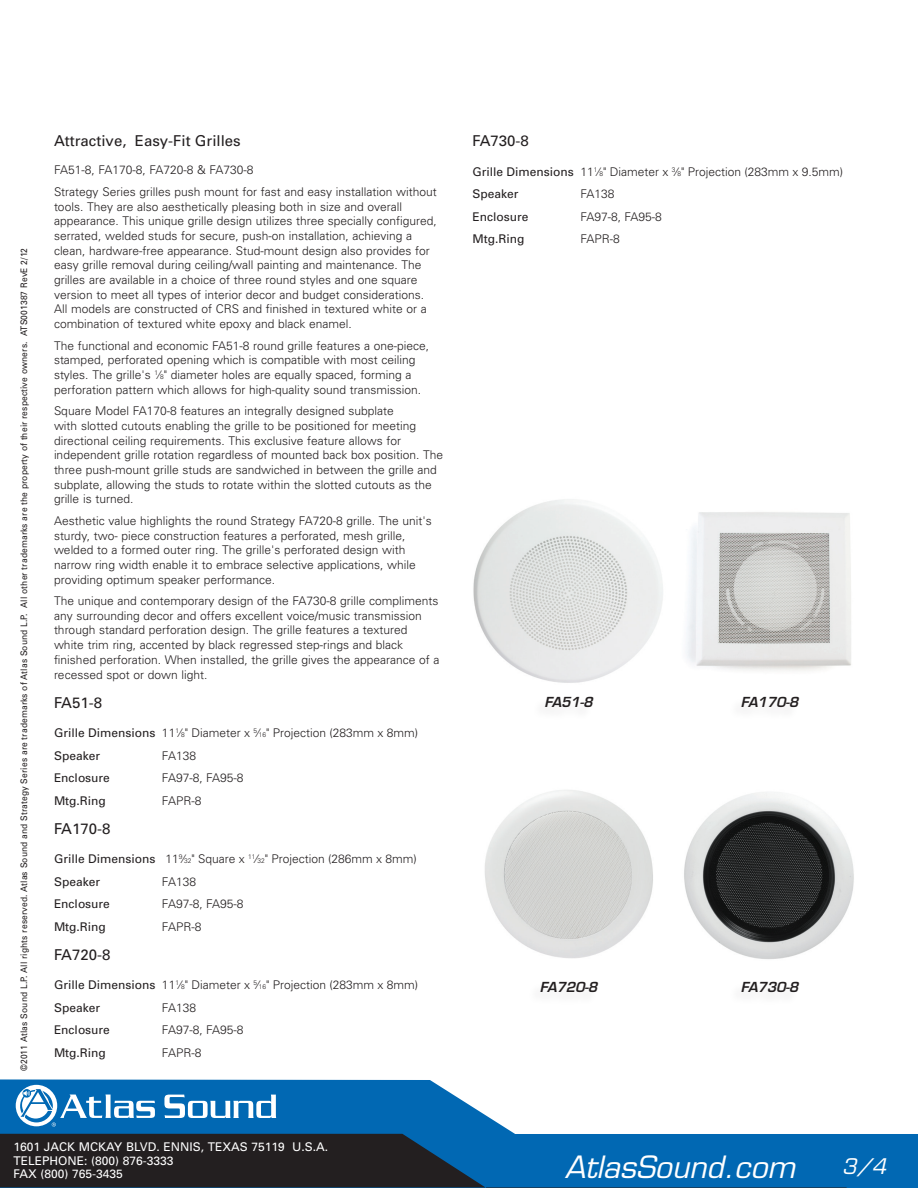
<style>
.page{position:relative;width:918px;height:1188px;background:#fff}
.page>*{position:absolute;margin:0;border:0;box-sizing:border-box;transform-origin:0 0}
.t1{font:italic 30px "Eurostile LT Std";color:#fff}
.t2{font:italic 21px "Eurostile LT Std";color:#fff}
.SubHead{font:15px "Univers";color:#231f20}
.Image_Caption{font:italic 600 13.5px "Eurostile LT Std";letter-spacing:-.015em;color:#231f20}
.Body_Copy{font:300 12px/14.7px "Univers";color:#231f20}
.Spec_Chart_List{font:300 12px "Univers";color:#231f20}
.Spec_Chart_List-2{font:12px "Univers";color:#231f20}
.t3{font:12px/13.5px "Univers";color:#fff}
.t4{font:9px "Univers";letter-spacing:.015em;color:#231f20;scale:.94 1}
.s1{font-size:6.6px}
.s2{font-weight:400}
</style>
<div class="page">
<svg style="left:0;top:1079px;width:918px;height:109px"></svg>
<svg style="left:0;top:1134px;width:847px;height:54px;background:#124165"></svg>
<svg style="left:164px;top:1095px;width:112px;height:23px"></svg>
<svg style="left:15px;top:1084px;width:43px;height:43px"></svg>
<div style="left:16px;top:1085px;width:41px;height:41px;background:#fff;border-radius:50%"></div>
<svg style="left:19px;top:1087px;width:136px;height:40px"></svg>
<img style="left:473px;top:499px;width:190px;height:184px">
<img style="left:686px;top:512px;width:165px;height:159px">
<img style="left:684px;top:792px;width:170px;height:167px">
<img style="left:485px;top:790px;width:168px;height:168px">
<p class="t4" style="left:19px;top:1071px;width:877px;rotate:-90deg">©2011 Atlas Sound L.P. All rights reserved. Atlas Sound and Strategy Series are trademarks of Atlas Sound L.P. All other trademarks are the property of their respective owners. ATS001387 RevE 2/12</p>
<p class="SubHead" style="left:54px;top:132px;width:188px">Attractive, Easy-Fit Grilles</p>
<p class="Body_Copy" style="left:54px;top:163px;width:201px">FA51-8, FA170-8, FA720-8 &amp; FA730-8</p>
<p class="Body_Copy" style="left:54px;top:184px;width:384px">Strategy Series grilles push mount for fast and easy installation without tools. They are also aesthetically pleasing both in size and overall appearance. This unique grille design utilizes three specially configured, serrated, welded studs for secure, push-on installation, achieving a clean, hardware-free appearance. Stud-mount design also provides for easy grille removal during ceiling/wall painting and maintenance. The grilles are available in a choice of three round styles and one square version to meet all types of interior decor and budget considerations.<br>All models are constructed of CRS and finished in textured white or a combination of textured white epoxy and black enamel.</p>
<p class="Body_Copy" style="left:54px;top:338px;width:377px">The functional and economic FA51-8 round grille features a one-piece, stamped, perforated opening which is compatible with most ceiling styles. The grille's <sup>1</sup>⁄<span class="s1">8</span>" diameter holes are equally spaced, forming a perforation pattern which allows for high-quality sound transmission.</p>
<p class="Body_Copy" style="left:54px;top:403px;width:391px">Square Model FA170-8 features an integrally designed subplate<br>with slotted cutouts enabling the grille to be positioned for meeting directional ceiling requirements. This exclusive feature allows for independent grille rotation regardless of mounted back box position. The three push-mount grille studs are sandwiched in between the grille and subplate, allowing the studs to rotate within the slotted cutouts as the grille is turned.</p>
<p class="Body_Copy" style="left:54px;top:513px;width:379px">Aesthetic value highlights the round Strategy FA720-8 grille. The unit's sturdy, two- piece construction features a perforated, mesh grille, welded to a formed outer ring. The grille's perforated design with narrow ring width enable it to embrace selective applications, while providing optimum speaker performance.</p>
<p class="Body_Copy" style="left:54px;top:593px;width:387px">The unique and contemporary design of the FA730-8 grille compliments any surrounding decor and offers excellent voice/music transmission through standard perforation design. The grille features a textured white trim ring, accented by black regressed step-rings and black finished perforation. When installed, the grille gives the appearance of a recessed spot or down light.</p>
<p class="SubHead" style="left:54px;top:694px;width:50px">FA51-8</p>
<p class="Spec_Chart_List" style="left:54px;top:726px;width:366px"><span class="s2">Grille Dimensions</span> 11<sup>1</sup>⁄<span class="s1">8</span>" Diameter x <sup>5</sup>⁄<span class="s1">16</span>" Projection (283mm x 8mm)</p>
<p class="Spec_Chart_List-2" style="left:54px;top:748px;width:48px">Speaker</p>
<p class="Spec_Chart_List" style="left:162px;top:748px;width:36px">FA138</p>
<p class="Spec_Chart_List-2" style="left:54px;top:771px;width:58px">Enclosure</p>
<p class="Spec_Chart_List" style="left:162px;top:771px;width:83px">FA97-8, FA95-8</p>
<p class="Spec_Chart_List-2" style="left:54px;top:793px;width:53px">Mtg.Ring</p>
<p class="Spec_Chart_List" style="left:162px;top:793px;width:41px">FAPR-8</p>
<p class="SubHead" style="left:54px;top:820px;width:58px">FA170-8</p>
<p class="Spec_Chart_List" style="left:54px;top:852px;width:364px"><span class="s2">Grille Dimensions</span> 11<sup>9</sup>⁄<span class="s1">32</span>" Square x <sup>11</sup>⁄<span class="s1">32</span>" Projection (286mm x 8mm)</p>
<p class="Spec_Chart_List-2" style="left:54px;top:874px;width:48px">Speaker</p>
<p class="Spec_Chart_List" style="left:162px;top:874px;width:36px">FA138</p>
<p class="Spec_Chart_List-2" style="left:54px;top:897px;width:58px">Enclosure</p>
<p class="Spec_Chart_List" style="left:162px;top:897px;width:83px">FA97-8, FA95-8</p>
<p class="Spec_Chart_List-2" style="left:54px;top:919px;width:53px">Mtg.Ring</p>
<p class="Spec_Chart_List" style="left:162px;top:919px;width:41px">FAPR-8</p>
<p class="SubHead" style="left:54px;top:946px;width:58px">FA720-8</p>
<p class="Spec_Chart_List" style="left:54px;top:978px;width:366px"><span class="s2">Grille Dimensions</span> 11<sup>1</sup>⁄<span class="s1">8</span>" Diameter x <sup>5</sup>⁄<span class="s1">16</span>" Projection (283mm x 8mm)</p>
<p class="Spec_Chart_List-2" style="left:54px;top:1000px;width:48px">Speaker</p>
<p class="Spec_Chart_List" style="left:162px;top:1000px;width:36px">FA138</p>
<p class="Spec_Chart_List-2" style="left:54px;top:1023px;width:58px">Enclosure</p>
<p class="Spec_Chart_List" style="left:162px;top:1023px;width:83px">FA97-8, FA95-8</p>
<p class="Spec_Chart_List-2" style="left:54px;top:1045px;width:53px">Mtg.Ring</p>
<p class="Spec_Chart_List" style="left:162px;top:1045px;width:41px">FAPR-8</p>
<p class="t3" style="left:14px;top:1140px;width:316px">1601 JACK MCKAY BLVD. ENNIS, TEXAS 75119 U.S.A.<br>TELEPHONE: (800) 876-3333<br>FAX (800) 765-3435</p>
<p class="SubHead" style="left:472px;top:132px;width:58px">FA730-8</p>
<p class="Spec_Chart_List" style="left:472px;top:164px;width:372px"><span class="s2">Grille Dimensions</span> 11<sup>1</sup>⁄<span class="s1">8</span>" Diameter x <sup>3</sup>⁄<span class="s1">8</span>" Projection (283mm x 9.5mm)</p>
<p class="Spec_Chart_List-2" style="left:472px;top:187px;width:48px">Speaker</p>
<p class="Spec_Chart_List" style="left:580px;top:187px;width:36px">FA138</p>
<p class="Spec_Chart_List-2" style="left:472px;top:209px;width:58px">Enclosure</p>
<p class="Spec_Chart_List" style="left:580px;top:209px;width:83px">FA97-8, FA95-8</p>
<p class="Spec_Chart_List-2" style="left:472px;top:232px;width:53px">Mtg.Ring</p>
<p class="Spec_Chart_List" style="left:580px;top:232px;width:41px">FAPR-8</p>
<p class="Image_Caption" style="left:545px;top:694px;width:50px">FA51-8</p>
<p class="Image_Caption" style="left:741px;top:694px;width:59px">FA170-8</p>
<p class="Image_Caption" style="left:540px;top:979px;width:59px">FA720-8</p>
<p class="Image_Caption" style="left:741px;top:979px;width:59px">FA730-8</p>
<h1 class="t1" style="left:565px;top:1149px;width:232px">AtlasSound.com</h1>
<h2 class="t2" style="left:842px;top:1154px;width:46px">3/4</h2>
</div>
